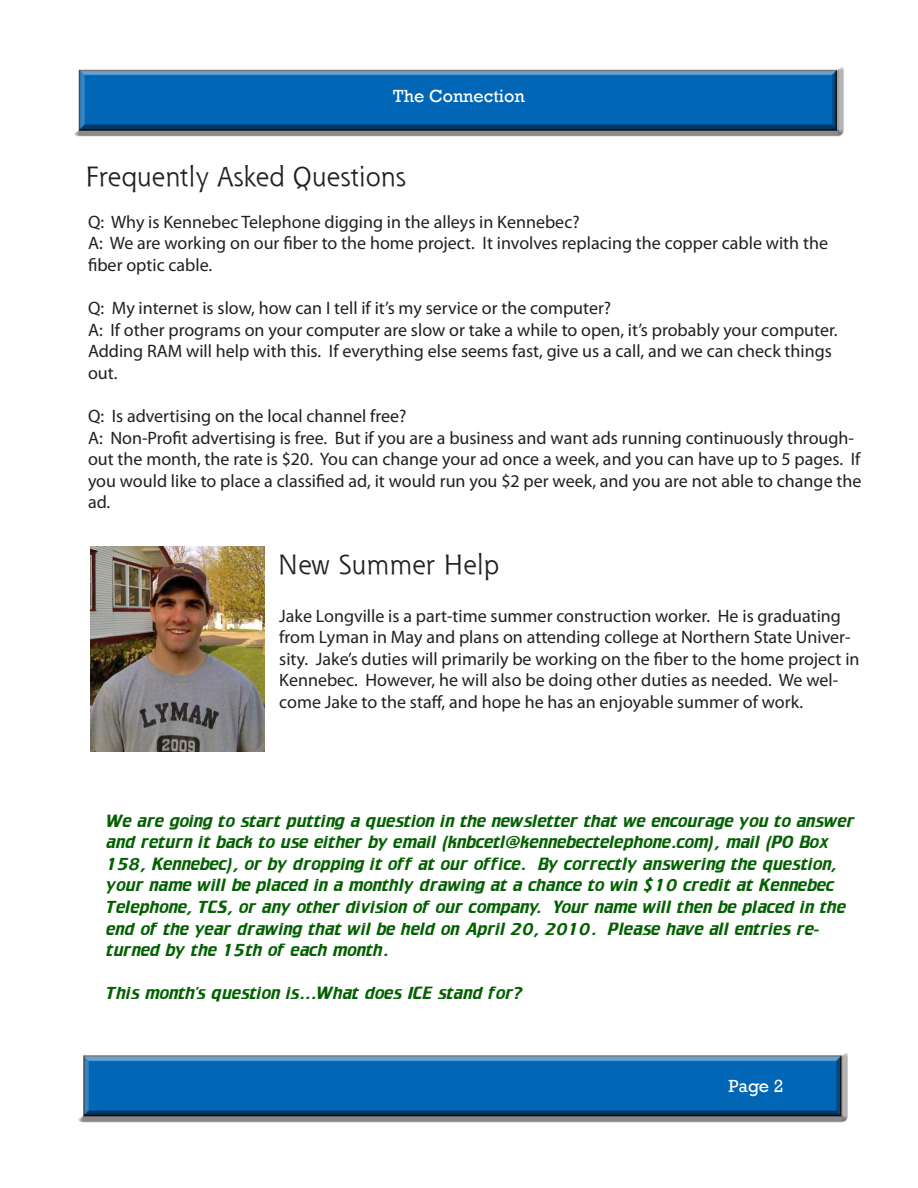
<style>
.page{position:relative;width:918px;height:1188px;background:#fff}
.page>*{position:absolute;margin:0;border:0;box-sizing:border-box;transform-origin:0 0}
.t1{font:27px "Shannon";color:#231f20}
.t2{font:18px/21.6px "Myriad Pro";color:#231f20}
.t3{font:18px/21.6px "Trekker";color:#036000}
.t4{font:18px "Rockwell";color:#fff}
</style>
<div class="page">
<div style="left:66px;top:57px;width:784px;height:87px;background:#231f20;opacity:.75"></div>
<div style="left:70px;top:1042px;width:785px;height:87px;background:#231f20;opacity:.75"></div>
<img style="left:90px;top:546px;width:174px;height:206px">
<p class="t4" style="left:393px;top:86px;width:133px">The Connection</p>
<p class="t1" style="left:86px;top:160px;width:321px">Frequently Asked Questions</p>
<p class="t2" style="left:88px;top:210px;width:493px">Q: Why is Kennebec Telephone digging in the alleys in Kennebec?</p>
<p class="t2" style="left:88px;top:232px;width:742px">A: We are working on our fiber to the home project. It involves replacing the copper cable with the fiber optic cable.</p>
<p class="t2" style="left:88px;top:297px;width:525px">Q: My internet is slow, how can I tell if it’s my service or the computer?</p>
<p class="t2" style="left:88px;top:318px;width:751px">A: If other programs on your computer are slow or take a while to open, it’s probably your computer.<br>Adding RAM will help with this. If everything else seems fast, give us a call, and we can check things out.</p>
<p class="t2" style="left:88px;top:405px;width:320px">Q: Is advertising on the local channel free?</p>
<p class="t2" style="left:88px;top:426px;width:775px">A: Non-Profit advertising is free. But if you are a business and want ads running continuously through&shy;out the month, the rate is $20. You can change your ad once a week, and you can have up to 5 pages. If you would like to place a classified ad, it would run you $2 per week, and you are not able to change the ad.</p>
<p class="t1" style="left:278px;top:548px;width:223px">New Summer Help</p>
<p class="t2" style="left:279px;top:604px;width:582px">Jake Longville is a part-time summer construction worker. He is graduating from Lyman in May and plans on attending college at Northern State Univer&shy;sity. Jake’s duties will primarily be working on the fiber to the home project in Kennebec. However, he will also be doing other duties as needed. We wel&shy;come Jake to the staff, and hope he has an enjoyable summer of work.</p>
<p class="t3" style="left:106px;top:810px;width:750px">We are going to start putting a question in the newsletter that we encourage you to answer and return it back to use either by email (knbcetl@kennebectelephone.com), mail (PO Box 158, Kennebec), or by dropping it off at our office. By correctly answering the question, your name will be placed in a monthly drawing at a chance to win $10 credit at Kennebec Telephone, TCS, or any other division of our company. Your name will then be placed in the end of the year drawing that wil be held on April 20, 2010. Please have all entries re&shy;turned by the 15th of each month.</p>
<p class="t3" style="left:106px;top:983px;width:418px">This month’s question is...What does ICE stand for?</p>
<p class="t4" style="left:710px;top:1076px;width:56px">Page 2</p>
<p class="t4" style="left:729px;top:1076px;width:56px">Page 2</p>
</div>
